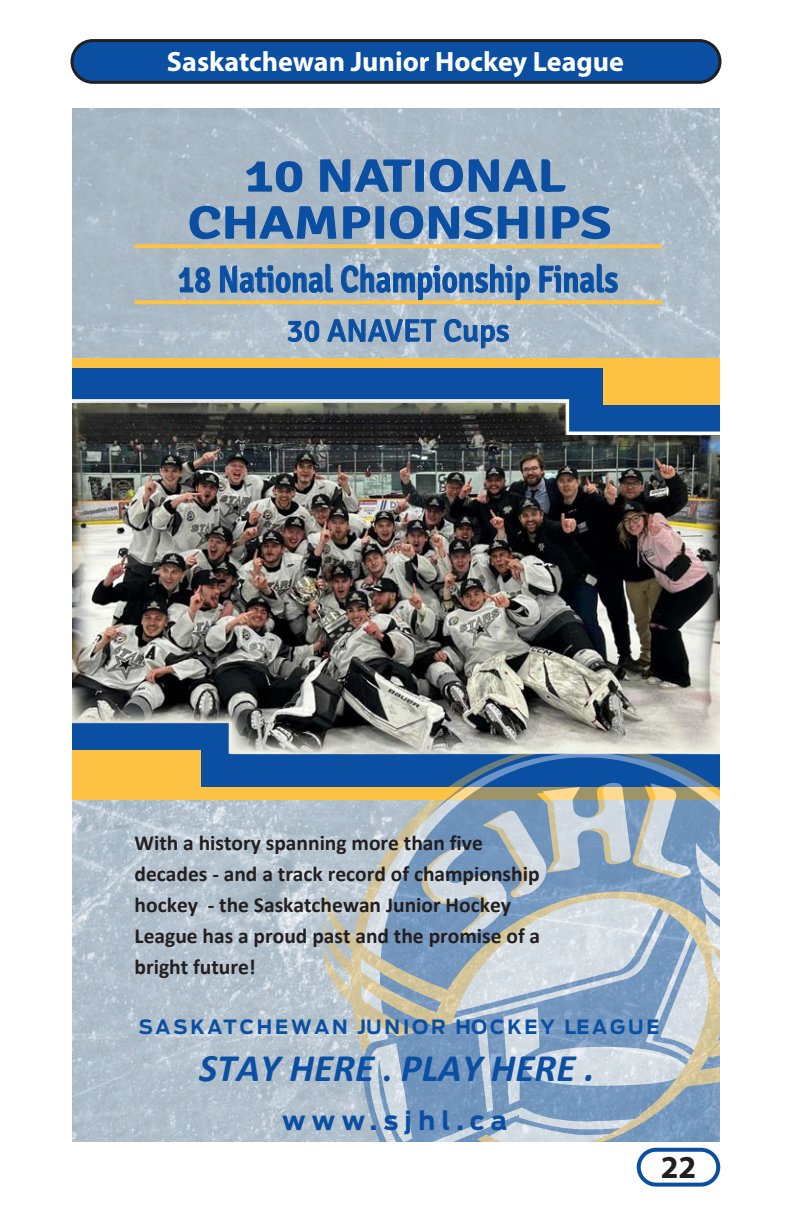
<style>
.page{position:relative;width:792px;height:1224px;background:#fff}
.page>*{position:absolute;margin:0;border:0;box-sizing:border-box;transform-origin:0 0}
.t1{font:600 45.2px/47px "Signika";color:#0a4fa2;text-align:center;scale:1.23 1}
.t2{font:italic 700 39px "Calibri";color:#0a4fa2}
.t3{font:600 37.6px "Signika";color:#0a4fa2;scale:.82 1}
.t4{font:700 32px "Myriad Pro";color:#231f20}
.t5{font:500 31.2px "Signika";color:#0a4fa2}
.t6{font:700 28px "Myriad Pro";color:#fff}
.t7{font:700 25.4px "Antenna";letter-spacing:.25em;color:#0a4fa2}
.t8{font:700 21.6px/31px "Calibri";color:#231f20}
.t9{font:700 19.6px "Antenna";letter-spacing:.15em;color:#0a4fa2}
.s1{font-family:"Minion Pro"}
</style>
<div class="page">
<img style="left:72px;top:108px;width:648px;height:1034px">
<div style="left:72px;top:358px;width:648px;height:441px;background:#fec345"></div>
<div style="left:72px;top:369px;width:530px;height:381px;background:#0a4fa2"></div>
<svg style="left:202px;top:405px;width:518px;height:382px;background:#2f65a4"></svg>
<svg style="left:335px;top:753px;width:20px;height:389px;background:#a4b4be"></svg>
<svg style="left:323px;top:945px;width:34px;height:156px;background:#bdc5c5"></svg>
<svg style="left:357px;top:753px;width:363px;height:389px;background:#9aafc1"></svg>
<svg style="left:134px;top:244px;width:528px;height:4px;background:#f8c24d"></svg>
<svg style="left:134px;top:300px;width:528px;height:4px;background:#f8c24e"></svg>
<div style="left:72px;top:41px;width:648px;height:41px;background:#0a4fa2;border-radius:21px"></div>
<div style="left:70px;top:39px;width:651px;height:45px;border:3px solid #231f20;border-radius:21px"></div>
<div style="left:637px;top:1148px;width:83px;height:39px;border:4px solid #0a4fa2;border-radius:17px"></div>
<img style="left:72px;top:401px;width:646px;height:351px">
<p class="t6" style="left:167px;top:43px;width:459px">Saskatchewan Junior Hockey League</p>
<p class="t1" style="left:188px;top:149px;width:346px">10 NATIONAL<br>CHAMPIONSHIPS</p>
<p class="t3" style="left:178px;top:252px;width:539px">18 National Championship Finals</p>
<p class="t5" style="left:287px;top:308px;width:224px">30 ANAVET Cups</p>
<p class="t8" style="left:135px;top:827px;width:407px">With a history spanning more than five decades - and a track record of championship hockey - the Saskatchewan Junior Hockey League has a proud past and the promise of a bright future!</p>
<p class="t9" style="left:139px;top:1015px;width:522px">SASKATCHEWAN JUNIOR HOCKEY LEAGUE</p>
<p class="t2" style="left:199px;top:1040px;width:397px">STAY HERE <span class="s1">.</span> PLAY HERE .</p>
<p class="t7" style="left:282px;top:1106px;width:227px">www.sjhl.ca</p>
<h3 class="t4" style="left:661px;top:1146px;width:37px">22</h3>
</div>
